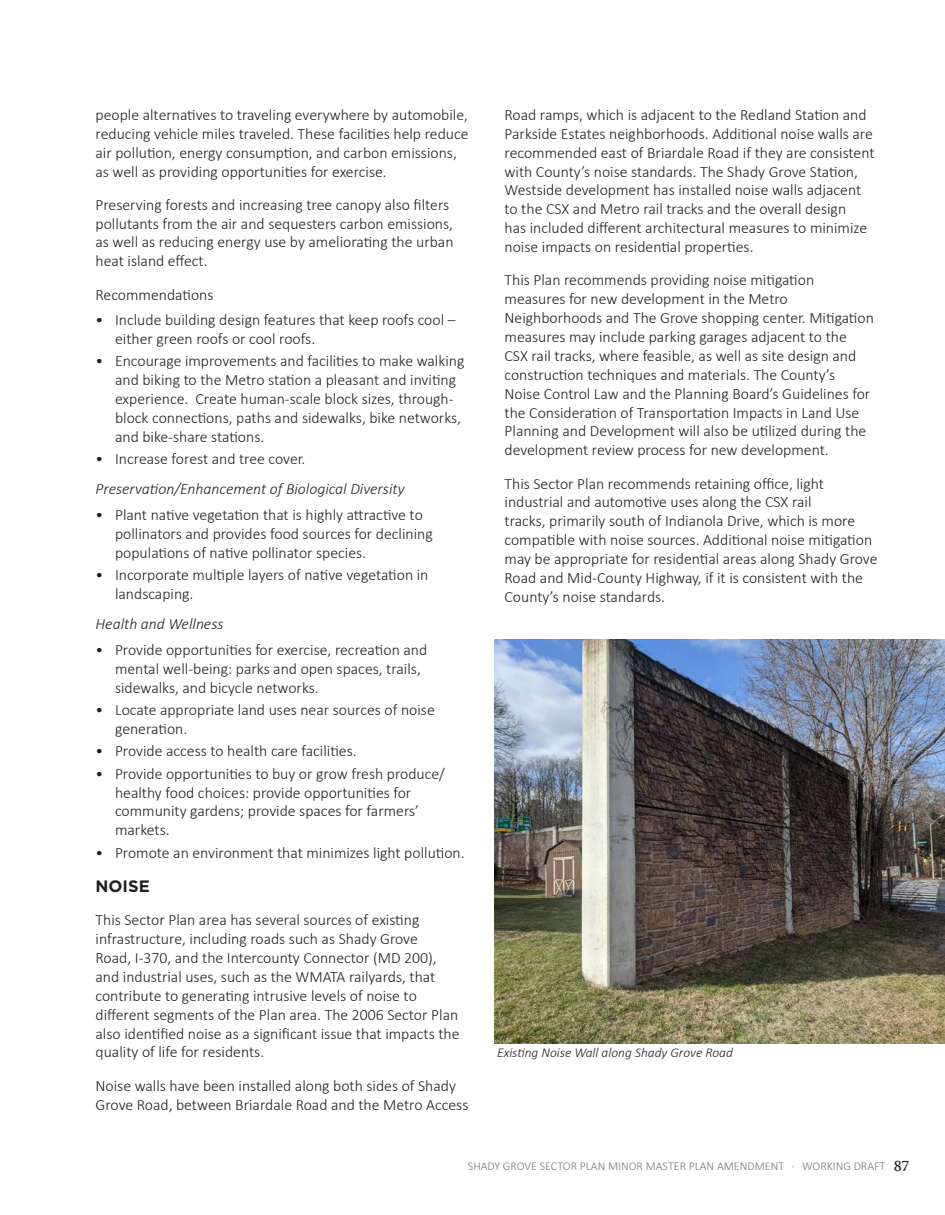
<style>
.page{position:relative;width:945px;height:1215px;background:#fff}
.page>*{position:absolute;margin:0;border:0;box-sizing:border-box;transform-origin:0 0}
.Heading_Level_2{font:700 16.5px "Gotham";color:#231f20}
.Body{font:300 15.75px/18.9px "Calibri";color:#231f20}
.Body-2{font:italic 300 15.75px "Calibri";color:#231f20}
.Caption_Text{font:italic 300 13.5px "Calibri";color:#231f20}
.t1{font:300 12px "Calibri";color:#76787b}
.s1{font-family:"Sylfaen";font-weight:400;font-size:6px}
.s2{font-family:"Sylfaen";font-weight:400;font-size:15px;color:#231f20}
</style>
<div class="page">
<img style="left:494px;top:640px;width:451px;height:404px">
<p class="Body" style="left:96px;top:105px;width:374px">people alternatives to traveling everywhere by automobile, reducing vehicle miles traveled. These facilities help reduce air pollution, energy consumption, and carbon emissions, as well as providing opportunities for exercise.</p>
<p class="Body" style="left:96px;top:195px;width:359px">Preserving forests and increasing tree canopy also filters pollutants from the air and sequesters carbon emissions, as well as reducing energy use by ameliorating the urban heat island effect.</p>
<p class="Body" style="left:96px;top:285px;width:119px">Recommendations</p>
<p class="Body" style="left:115px;top:310px;width:342px;text-indent:-20px">• Include building design features that keep roofs cool – either green roofs or cool roofs.</p>
<p class="Body" style="left:115px;top:352px;width:351px;text-indent:-20px">• Encourage improvements and facilities to make walking and biking to the Metro station a pleasant and inviting experience. Create human-scale block sizes, through&shy;block connections, paths and sidewalks, bike networks, and bike-share stations.</p>
<p class="Body" style="left:96px;top:450px;width:211px">• Increase forest and tree cover.</p>
<p class="Body-2" style="left:96px;top:479px;width:310px">Preservation/Enhancement of Biological Diversity</p>
<p class="Body" style="left:115px;top:505px;width:319px;text-indent:-20px">• Plant native vegetation that is highly attractive to pollinators and provides food sources for declining populations of native pollinator species.</p>
<p class="Body" style="left:115px;top:565px;width:315px;text-indent:-20px">• Incorporate multiple layers of native vegetation in landscaping.</p>
<p class="Body-2" style="left:96px;top:614px;width:129px">Health and Wellness</p>
<p class="Body" style="left:115px;top:640px;width:314px;text-indent:-20px">• Provide opportunities for exercise, recreation and mental well-being: parks and open spaces, trails, sidewalks, and bicycle networks.</p>
<p class="Body" style="left:115px;top:700px;width:321px;text-indent:-20px">• Locate appropriate land uses near sources of noise generation.</p>
<p class="Body" style="left:96px;top:741px;width:263px">• Provide access to health care facilities.</p>
<p class="Body" style="left:115px;top:764px;width:331px;text-indent:-20px">• Provide opportunities to buy or grow fresh produce/ healthy food choices: provide opportunities for community gardens; provide spaces for farmers’ markets.</p>
<p class="Body" style="left:96px;top:843px;width:371px">• Promote an environment that minimizes light pollution.</p>
<p class="Heading_Level_2" style="left:96px;top:877px;width:56px">NOISE</p>
<p class="Body" style="left:96px;top:910px;width:365px">This Sector Plan area has several sources of existing infrastructure, including roads such as Shady Grove<br>Road, I-370, and the Intercounty Connector (MD 200), and industrial uses, such as the WMATA railyards, that contribute to generating intrusive levels of noise to different segments of the Plan area. The 2006 Sector Plan also identified noise as a significant issue that impacts the quality of life for residents.</p>
<p class="Body" style="left:96px;top:1076px;width:374px">Noise walls have been installed along both sides of Shady<br>Grove Road, between Briardale Road and the Metro Access</p>
<p class="Body" style="left:505px;top:105px;width:372px">Road ramps, which is adjacent to the Redland Station and Parkside Estates neighborhoods. Additional noise walls are recommended east of Briardale Road if they are consistent with County’s noise standards. The Shady Grove Station, Westside development has installed noise walls adjacent to the CSX and Metro rail tracks and the overall design<br>has included different architectural measures to minimize noise impacts on residential properties.</p>
<p class="Body" style="left:505px;top:270px;width:371px">This Plan recommends providing noise mitigation measures for new development in the Metro Neighborhoods and The Grove shopping center. Mitigation measures may include parking garages adjacent to the CSX rail tracks, where feasible, as well as site design and construction techniques and materials. The County’s Noise Control Law and the Planning Board’s Guidelines for the Consideration of Transportation Impacts in Land Use Planning and Development will also be utilized during the development review process for new development.</p>
<p class="Body" style="left:505px;top:474px;width:374px">This Sector Plan recommends retaining office, light industrial and automotive uses along the CSX rail<br>tracks, primarily south of Indianola Drive, which is more compatible with noise sources. Additional noise mitigation may be appropriate for residential areas along Shady Grove Road and Mid-County Highway, if it is consistent with the County’s noise standards.</p>
<p class="Caption_Text" style="left:497px;top:1044px;width:237px">Existing Noise Wall along Shady Grove Road</p>
<p class="t1" style="left:468px;top:1159px;width:443px">SHADY GROVE SECTOR PLAN MINOR MASTER PLAN AMENDMENT <span class="s1">•</span> WORKING DRAFT <span class="s2">87</span></p>
</div>
